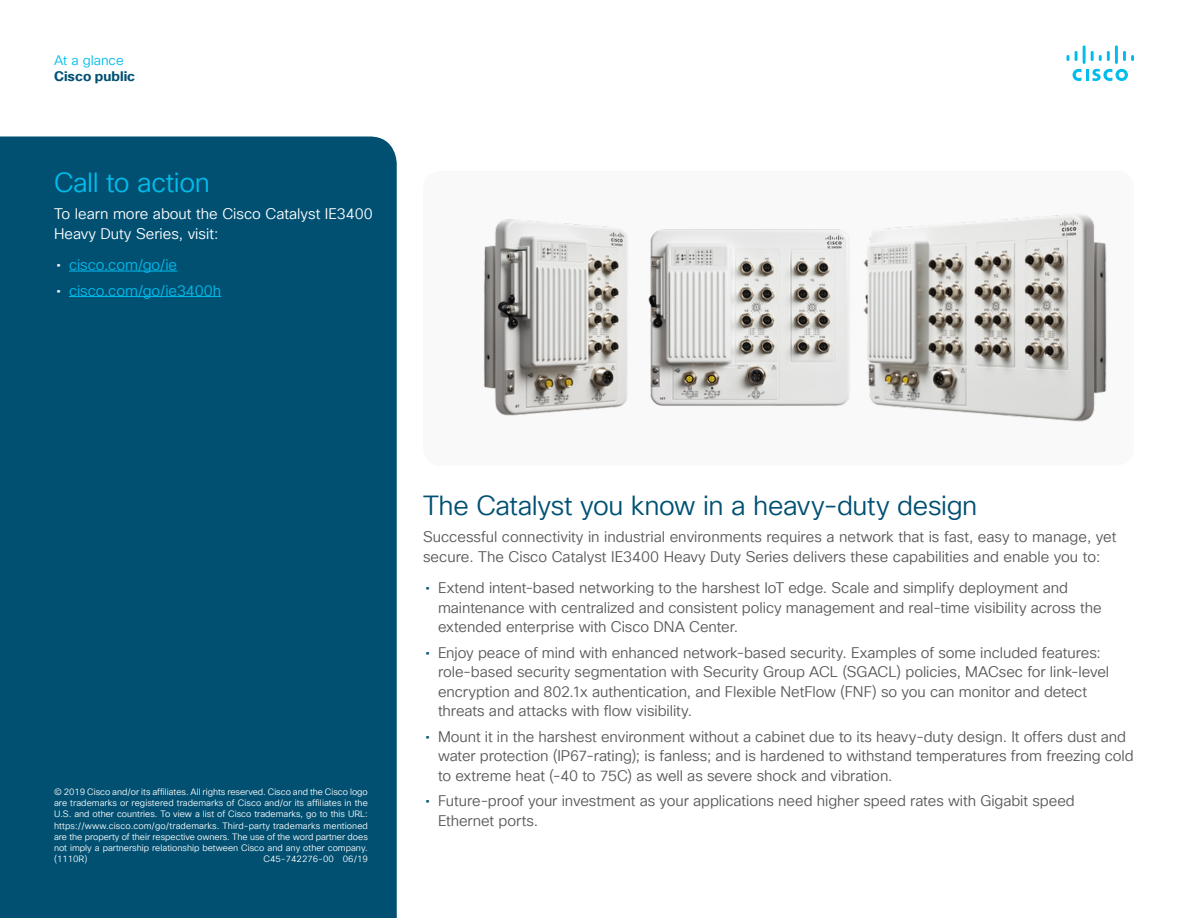
<style>
.page{position:relative;width:1188px;height:918px;background:#fff}
.page>*{position:absolute;margin:0;border:0;box-sizing:border-box;transform-origin:0 0}
.Subhead2_Indigo{font:27px "Cisco Sans TT Light";letter-spacing:-.015em;color:#005073}
.Subhead2_Blue{font:27px "Cisco Sans TT Light";letter-spacing:-.015em;color:#01bcec}
.Body{font:15px/19.5px "Cisco Sans TT Light";letter-spacing:-.005em;color:#57585a}
.Body_White{font:15px/19.5px "Cisco Sans TT Light";color:#fff}
.t1{font:15px "Cisco Sans TT Light";letter-spacing:-.005em;color:#01bcec}
.t2{font:700 13.5px "Cisco Sans TT";color:#005073}
.t3{font:13.5px "Cisco Sans TT Light";color:#01bcec}
.t4{font:9px/11.2px "Cisco Sans TT Light";color:#fff;text-align:justify}
.s1{font-family:"Cisco Sans TT";color:#fff}
.s2{font-family:"Cisco Sans TT";color:#005073}
</style>
<div class="page">
<svg style="left:1073px;top:69px;width:55px;height:12px"></svg>
<svg style="left:1067px;top:55px;width:2px;height:6px"></svg>
<svg style="left:1075px;top:51px;width:3px;height:10px"></svg>
<hr style="left:1083px;top:45px;width:3px;height:19px;background:#01bcec">
<svg style="left:1091px;top:51px;width:19px;height:10px"></svg>
<hr style="left:1115px;top:45px;width:3px;height:19px;background:#01bcec">
<svg style="left:1123px;top:51px;width:11px;height:10px"></svg>
<div style="left:0;top:136px;width:397px;height:782px;background:#015072"></div>
<hr style="left:69px;top:271px;width:108px;height:1px;background:#01bcec">
<hr style="left:69px;top:296px;width:152px;height:1px;background:#01bcec">
<div style="left:423px;top:171px;width:711px;height:295px;background:#f9f9f9;border-radius:18px"></div>
<img style="left:484px;top:215px;width:623px;height:207px">
<p class="t3" style="left:54px;top:51px;width:71px">At a glance</p>
<p class="t2" style="left:54px;top:67px;width:83px">Cisco public</p>
<p class="Subhead2_Blue" style="left:54px;top:165px;width:157px">Call to action</p>
<p class="Body_White" style="left:54px;top:205px;width:320px">To learn more about the Cisco Catalyst IE3400<br>Heavy Duty Series, visit:</p>
<p class="t1" style="left:56px;top:255px;width:122px"><span class="s1">•</span> cisco.com/go/ie</p>
<p class="t1" style="left:56px;top:281px;width:166px"><span class="s1">•</span> cisco.com/go/ie3400h</p>
<p class="t4" style="left:54px;top:786px;width:316px">© 2019 Cisco and/or its affiliates. All rights reserved. Cisco and the Cisco logo are trademarks or registered trademarks of Cisco and/or its affiliates in the U.S. and other countries. To view a list of Cisco trademarks, go to this URL: https://www.cisco.com/go/trademarks. Third-party trademarks mentioned are the property of their respective owners. The use of the word partner does not imply a partnership relationship between Cisco and any other company. (1110R)</p>
<p class="t4" style="left:264px;top:854px;width:106px">C45-742276-00 06/19</p>
<p class="Subhead2_Indigo" style="left:423px;top:488px;width:556px">The Catalyst you know in a heavy-duty design</p>
<p class="Body" style="left:423px;top:528px;width:695px">Successful connectivity in industrial environments requires a network that is fast, easy to manage, yet secure. The Cisco Catalyst IE3400 Heavy Duty Series delivers these capabilities and enable you to:</p>
<p class="Body" style="left:438px;top:579px;width:665px;text-indent:-13px"><span class="s2">•</span> Extend intent-based networking to the harshest IoT edge. Scale and simplify deployment and maintenance with centralized and consistent policy management and real-time visibility across the extended enterprise with Cisco DNA Center.</p>
<p class="Body" style="left:438px;top:643px;width:673px;text-indent:-13px"><span class="s2">•</span> Enjoy peace of mind with enhanced network-based security. Examples of some included features: role-based security segmentation with Security Group ACL (SGACL) policies, MACsec for link-level encryption and 802.1x authentication, and Flexible NetFlow (FNF) so you can monitor and detect threats and attacks with flow visibility.</p>
<p class="Body" style="left:438px;top:727px;width:697px;text-indent:-13px"><span class="s2">•</span> Mount it in the harshest environment without a cabinet due to its heavy-duty design. It offers dust and water protection (IP67-rating); is fanless; and is hardened to withstand temperatures from freezing cold to extreme heat (-40 to 75C) as well as severe shock and vibration.</p>
<p class="Body" style="left:438px;top:792px;width:638px;text-indent:-13px"><span class="s2">•</span> Future-proof your investment as your applications need higher speed rates with Gigabit speed<br>Ethernet ports.</p>
</div>
